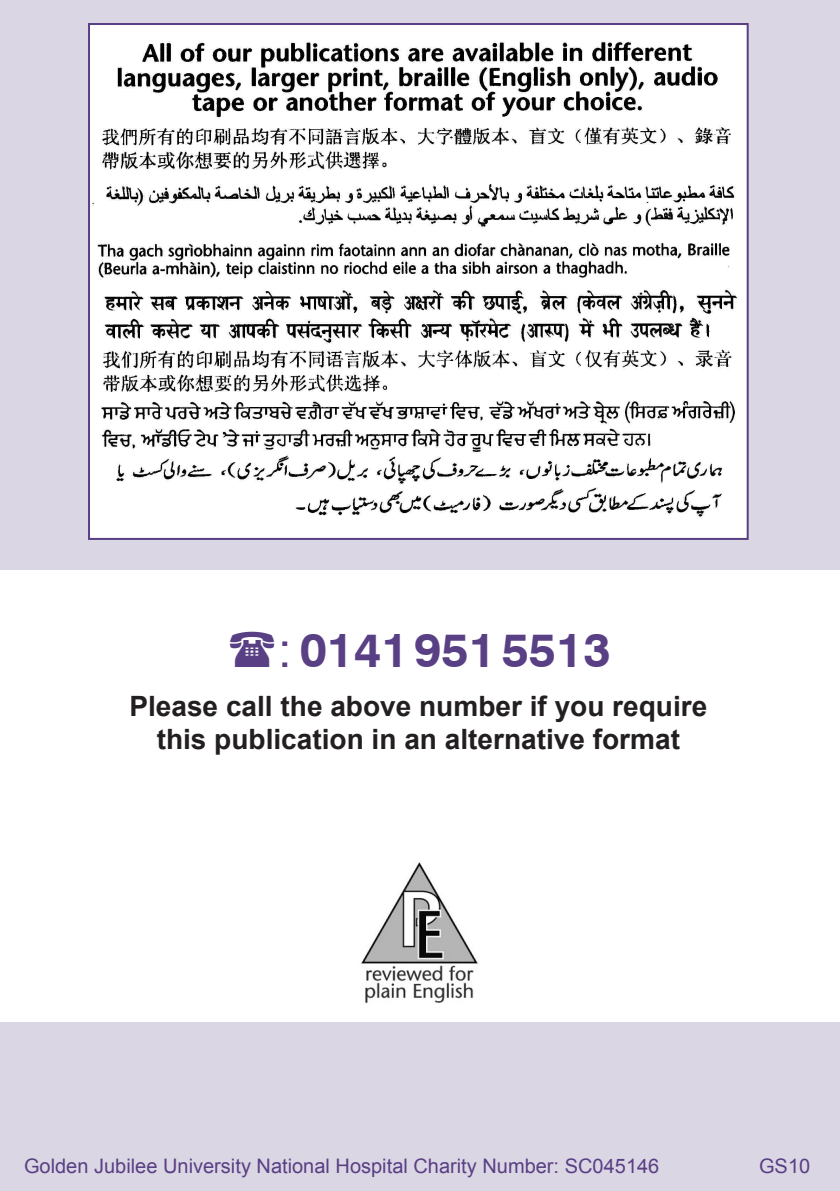
<style>
.page{position:relative;width:840px;height:1191px;background:#fff}
.page>*{position:absolute;margin:0;border:0;box-sizing:border-box;transform-origin:0 0}
.t1{font:700 48px "Swiss 721 BT";color:#593f84}
.t2{font:700 28px/33.6px "Arial";color:#231f20;text-align:center}
.t3{font:20px "Arial";color:#593f84}
.s1{font-family:"Arial";font-weight:400}
</style>
<div class="page">
<div style="left:0;top:0;width:839px;height:569px;background:#dbd6e4"></div>
<div style="left:0;top:1023px;width:839px;height:168px;background:#dbd6e4"></div>
<img style="left:91px;top:26px;width:654px;height:511px">
<div style="left:88px;top:23px;width:660px;height:517px;border:2px solid #593f84"></div>
<img style="left:361px;top:862px;width:117px;height:141px">
<h1 class="t1" style="left:278px;top:620px;width:334px"><span class="s1">:</span> 0141 951 5513</h1>
<p class="t2" style="left:129px;top:690px;width:579px">Please call the above number if you require this publication in an alternative format</p>
<p class="t3" style="left:24px;top:1152px;width:636px">Golden Jubilee University National Hospital Charity Number: SC045146</p>
<p class="t3" style="left:758px;top:1152px;width:53px">GS10</p>
</div>
